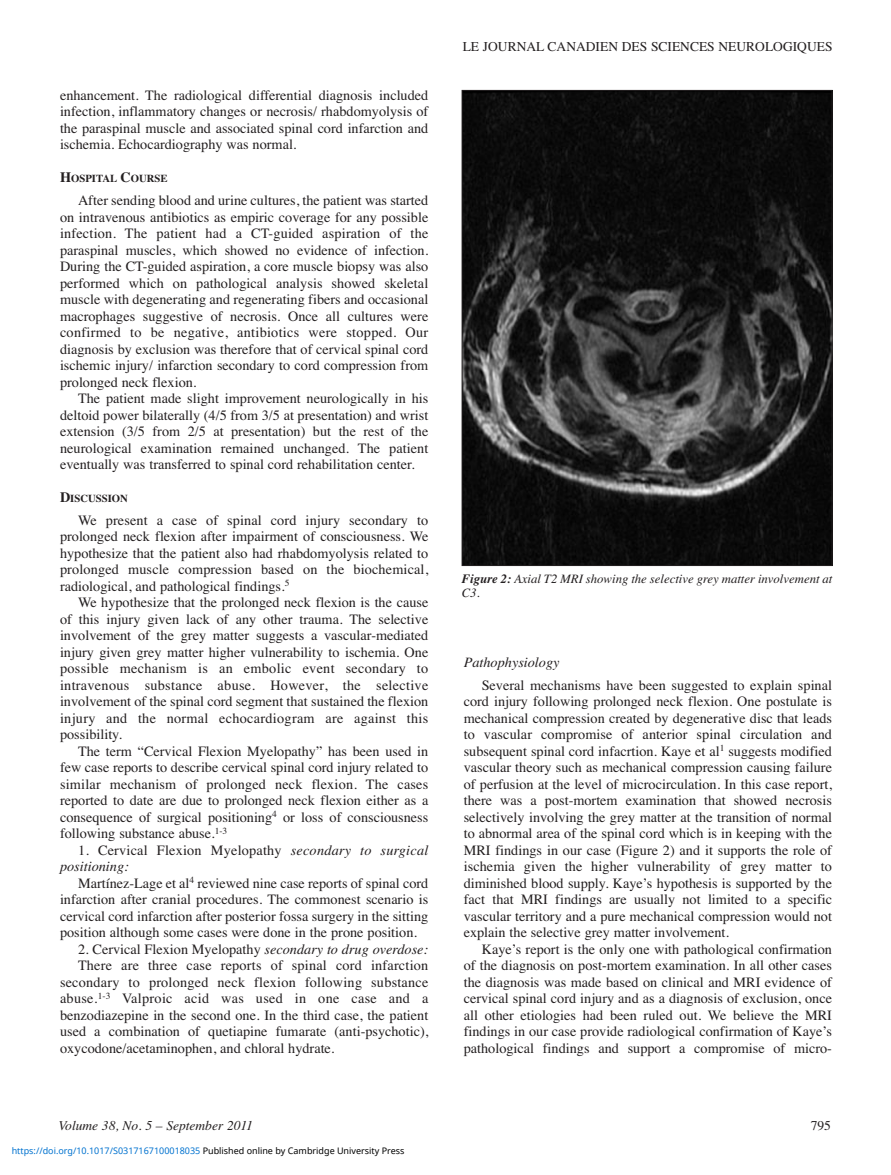
<style>
.page{position:relative;width:891px;height:1175px;background:#fff}
.page>*{position:absolute;margin:0;border:0;box-sizing:border-box;transform-origin:0 0}
.t1{font:14.25px/16.5px "Times";color:#231f20;text-align:justify}
.t2{font:italic 14.25px/16.5px "Times";color:#231f20}
.t3{font:14.25px "Times";letter-spacing:.02em;color:#231f20}
.t4{font:13.5px "Times";color:#231f20}
.t5{font:italic 13.5px "Times";color:#231f20}
.t6{font:italic 12.75px/13.5px "Times";color:#231f20}
.t7{font:700 10.65px "Times";color:#231f20}
.t8{font:9px "Noto Sans";color:#0172cf}
.s1{font-size:14.25px}
.s2{font-style:normal}
.s3{font-style:italic}
.s4{font-weight:700}
.s5{color:#000}
</style>
<div class="page">
<img style="left:464px;top:92px;width:366px;height:472px">
<p class="t1" style="left:60px;top:87px;width:370px">enhancement. The radiological differential diagnosis included infection, inflammatory changes or necrosis/ rhabdomyolysis of the paraspinal muscle and associated spinal cord infarction and ischemia. Echocardiography was normal.</p>
<p class="t7" style="left:60px;top:173px;width:109px"><span class="s1">H</span>OSPITAL <span class="s1">C</span>OURSE</p>
<p class="t1" style="left:60px;top:192px;width:370px;text-indent:18px">After sending blood and urine cultures, the patient was started on intravenous antibiotics as empiric coverage for any possible infection. The patient had a CT-guided aspiration of the paraspinal muscles, which showed no evidence of infection.<br>During the CT-guided aspiration, a core muscle biopsy was also performed which on pathological analysis showed skeletal muscle with degenerating and regenerating fibers and occasional macrophages suggestive of necrosis. Once all cultures were confirmed to be negative, antibiotics were stopped. Our diagnosis by exclusion was therefore that of cervical spinal cord ischemic injury/ infarction secondary to cord compression from prolonged neck flexion.</p>
<p class="t1" style="left:60px;top:390px;width:370px;text-indent:18px">The patient made slight improvement neurologically in his deltoid power bilaterally (4/5 from 3/5 at presentation) and wrist extension (3/5 from 2/5 at presentation) but the rest of the neurological examination remained unchanged. The patient eventually was transferred to spinal cord rehabilitation center.</p>
<p class="t7" style="left:60px;top:492px;width:69px"><span class="s1">D</span>ISCUSSION</p>
<p class="t1" style="left:60px;top:511px;width:370px;text-indent:18px">We present a case of spinal cord injury secondary to prolonged neck flexion after impairment of consciousness. We hypothesize that the patient also had rhabdomyolysis related to prolonged muscle compression based on the biochemical, radiological, and pathological findings.<sup>5</sup></p>
<p class="t1" style="left:60px;top:594px;width:370px;text-indent:18px">We hypothesize that the prolonged neck flexion is the cause of this injury given lack of any other trauma. The selective involvement of the grey matter suggests a vascular-mediated injury given grey matter higher vulnerability to ischemia. One possible mechanism is an embolic event secondary to intravenous substance abuse. However, the selective involvement of the spinal cord segment that sustained the flexion injury and the normal echocardiogram are against this possibility.</p>
<p class="t1" style="left:60px;top:742px;width:370px;text-indent:18px">The term “Cervical Flexion Myelopathy” has been used in few case reports to describe cervical spinal cord injury related to similar mechanism of prolonged neck flexion. The cases reported to date are due to prolonged neck flexion either as a consequence of surgical positioning<sup>4</sup> or loss of consciousness following substance abuse.<sup>1-3</sup></p>
<p class="t2" style="left:60px;top:841px;width:370px;text-indent:18px"><span class="s2">1. Cervical Flexion Myelopathy</span> secondary to surgical positioning:</p>
<p class="t1" style="left:60px;top:874px;width:370px;text-indent:18px">Martínez-Lage et al<sup>4</sup> reviewed nine case reports of spinal cord infarction after cranial procedures. The commonest scenario is cervical cord infarction after posterior fossa surgery in the sitting position although some cases were done in the prone position.</p>
<p class="t1" style="left:78px;top:940px;width:352px">2. Cervical Flexion Myelopathy <span class="s3">secondary to drug overdose:</span></p>
<p class="t1" style="left:78px;top:957px;width:352px">There are three case reports of spinal cord infarction</p>
<p class="t1" style="left:60px;top:973px;width:370px">secondary to prolonged neck flexion following substance</p>
<p class="t3" style="left:60px;top:990px;width:370px">abuse.<sup>1-3</sup> Valproic acid was used in one case and a</p>
<p class="t1" style="left:60px;top:1006px;width:370px">benzodiazepine in the second one. In the third case, the patient</p>
<p class="t1" style="left:60px;top:1023px;width:370px">used a combination of quetiapine fumarate (anti-psychotic),</p>
<p class="t1" style="left:60px;top:1039px;width:276px">oxycodone/acetaminophen, and chloral hydrate.</p>
<p class="t4" style="left:463px;top:38px;width:371px">LE JOURNAL CANADIEN DES SCIENCES NEUROLOGIQUES</p>
<p class="t6" style="left:462px;top:572px;width:372px"><span class="s4">Figure 2:</span> Axial T2 MRI showing the selective grey matter involvement at<br>C3.</p>
<p class="t2" style="left:464px;top:654px;width:97px">Pathophysiology</p>
<p class="t1" style="left:464px;top:676px;width:370px;text-indent:18px">Several mechanisms have been suggested to explain spinal cord injury following prolonged neck flexion. One postulate is mechanical compression created by degenerative disc that leads to vascular compromise of anterior spinal circulation and subsequent spinal cord infacrtion. Kaye et al<sup>1</sup> suggests modified vascular theory such as mechanical compression causing failure of perfusion at the level of microcirculation. In this case report, there was a post-mortem examination that showed necrosis selectively involving the grey matter at the transition of normal to abnormal area of the spinal cord which is in keeping with the MRI findings in our case (Figure 2) and it supports the role of ischemia given the higher vulnerability of grey matter to diminished blood supply. Kaye’s hypothesis is supported by the fact that MRI findings are usually not limited to a specific vascular territory and a pure mechanical compression would not explain the selective grey matter involvement.</p>
<p class="t1" style="left:464px;top:940px;width:370px;text-indent:18px">Kaye’s report is the only one with pathological confirmation of the diagnosis on post-mortem examination. In all other cases the diagnosis was made based on clinical and MRI evidence of cervical spinal cord injury and as a diagnosis of exclusion, once all other etiologies had been ruled out. We believe the MRI findings in our case provide radiological confirmation of Kaye’s pathological findings and support a compromise of micro-</p>
<p class="t5" style="left:59px;top:1117px;width:196px">Volume 38, No. 5 – September 2011</p>
<p class="t4" style="left:811px;top:1117px;width:22px">795</p>
<p class="t8" style="left:12px;top:1143px;width:394px">https://doi.org/10.1017/S0317167100018035 <span class="s5">Published online by Cambridge University Press</span></p>
</div>
